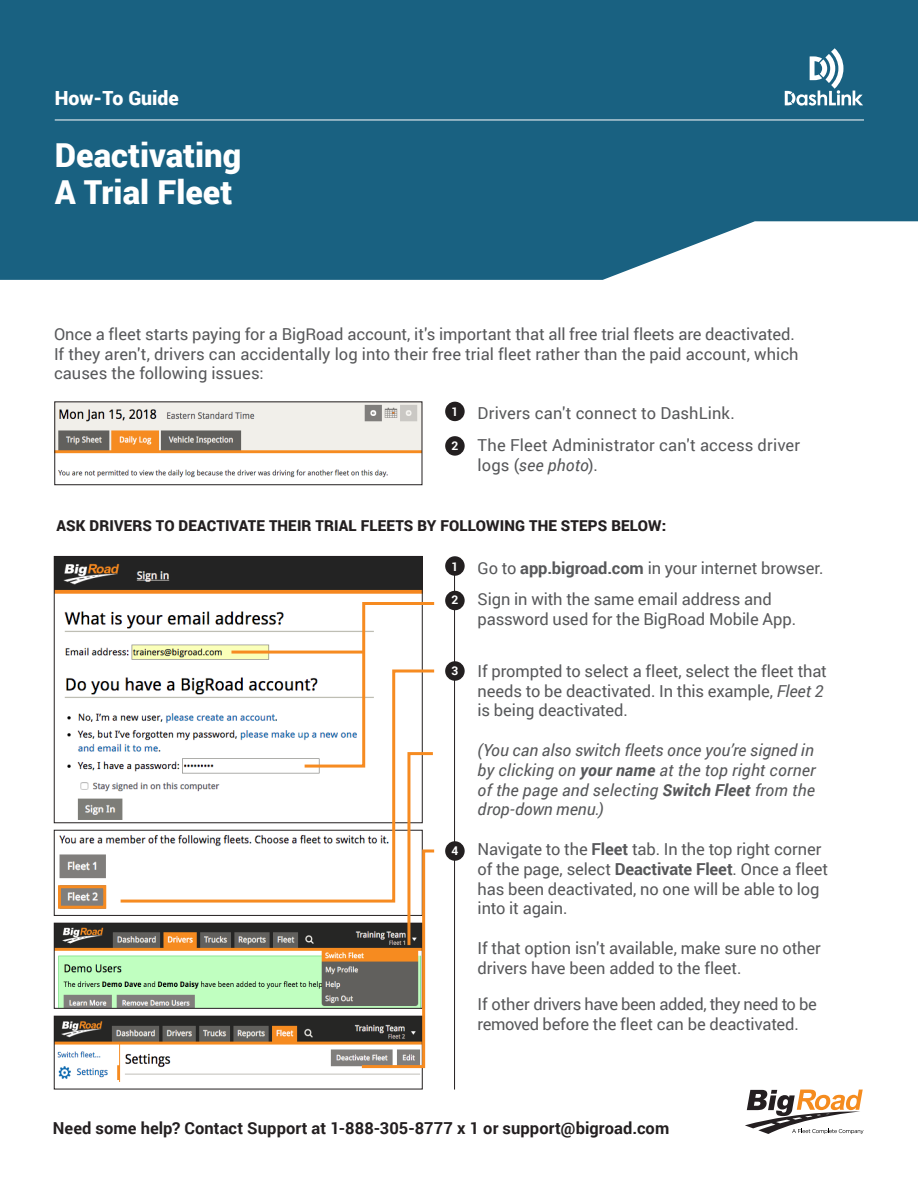
<style>
.page{position:relative;width:918px;height:1188px;background:#fff}
.page>*{position:absolute;margin:0;border:0;box-sizing:border-box;transform-origin:0 0}
.t1{font:900 33px "Roboto";color:#fff}
.t2{font:900 19.5px "Roboto";color:#fff}
.t3{font:16.5px/19.8px "Roboto";letter-spacing:-.005em;color:#57585a}
.t4{font:italic 16.5px/19.8px "Roboto";letter-spacing:.01em;color:#57585a;text-align:justify}
.t5{font:700 16.5px "Roboto";letter-spacing:.005em;color:#231f20}
.t6{font:900 15px "Roboto";letter-spacing:.01em;color:#231f20}
.t7{font:700 12px "Roboto";color:#fff}
.s1{font-style:normal}
.s2{font-weight:700}
.s3{font-style:italic}
</style>
<div class="page">
<svg style="left:745px;top:1090px;width:118px;height:44px"></svg>
<svg style="left:0;top:207px;width:918px;height:73px;fill:#196181"></svg>
<div style="left:0;top:0;width:918px;height:207px;background:#196181"></div>
<hr style="left:55px;top:120px;width:809px;height:1px;background:#fff">
<svg style="left:785px;top:48px;width:78px;height:58px"></svg>
<hr style="left:454px;top:560px;width:1px;height:530px;background:#231f20">
<div style="left:445px;top:556px;width:20px;height:20px;background:#231f20;border-radius:50%"></div>
<div style="left:445px;top:661px;width:20px;height:20px;background:#231f20;border-radius:50%"></div>
<div style="left:445px;top:841px;width:20px;height:20px;background:#231f20;border-radius:50%"></div>
<img style="left:56px;top:558px;width:364px;height:262px">
<img style="left:59px;top:835px;width:59px;height:74px">
<div style="left:54px;top:830px;width:368px;height:86px;border:1px solid #231f20"></div>
<div style="left:445px;top:591px;width:20px;height:19px;background:#231f20;border-radius:50%"></div>
<hr style="left:231px;top:651px;width:132px;height:3px;background:#f68b21">
<img style="left:57px;top:404px;width:363px;height:74px">
<div style="left:55px;top:402px;width:367px;height:83px;border:1px solid #231f20"></div>
<div style="left:58px;top:885px;width:48px;height:24px;border:3px solid #f68b21"></div>
<div style="left:445px;top:402px;width:20px;height:19px;background:#231f20;border-radius:50%"></div>
<div style="left:445px;top:436px;width:20px;height:20px;background:#231f20;border-radius:50%"></div>
<img style="left:56px;top:925px;width:246px;height:82px">
<div style="left:54px;top:923px;width:368px;height:86px;border:1px solid #231f20"></div>
<img style="left:56px;top:1018px;width:364px;height:63px">
<div style="left:54px;top:1016px;width:368px;height:73px;border:1px solid #231f20"></div>
<svg style="left:118px;top:668px;width:184px;height:235px"></svg>
<svg style="left:302px;top:601px;width:133px;height:469px"></svg>
<p class="t2" style="left:55px;top:84px;width:126px">How-To Guide</p>
<p class="t1" style="left:55px;top:132px;width:188px">Deactivating</p>
<p class="t1" style="left:55px;top:169px;width:179px">A Trial Fleet</p>
<p class="t3" style="left:54px;top:323px;width:746px">Once a fleet starts paying for a BigRoad account, it's important that all free trial fleets are deactivated.<br>If they aren't, drivers can accidentally log into their free trial fleet rather than the paid account, which causes the following issues:</p>
<p class="t7" style="left:451px;top:403px;width:8px">1</p>
<p class="t7" style="left:451px;top:437px;width:8px">2</p>
<p class="t3" style="left:478px;top:397px;width:324px;line-height:31.8px">Drivers can't connect to DashLink.<br>The Fleet Administrator can't access driver</p>
<p class="t4" style="left:478px;top:454px;width:122px"><span class="s1">logs (</span>see photo<span class="s1">).</span></p>
<p class="t6" style="left:56px;top:515px;width:611px">ASK DRIVERS TO DEACTIVATE THEIR TRIAL FLEETS BY FOLLOWING THE STEPS BELOW:</p>
<p class="t7" style="left:451px;top:558px;width:8px">1</p>
<p class="t3" style="left:478px;top:557px;width:347px">Go to <span class="s2">app.bigroad.com</span> in your internet browser.</p>
<p class="t3" style="left:478px;top:589px;width:320px">Sign in with the same email address and password used for the BigRoad Mobile App.</p>
<p class="t3" style="left:478px;top:660px;width:351px">If prompted to select a fleet, select the fleet that needs to be deactivated. In this example, <span class="s3">Fleet 2 </span>is being deactivated.</p>
<p class="t4" style="left:478px;top:740px;width:340px">(You can also switch fleets once you’re signed in by clicking on <span class="s2">your name</span> at the top right corner of the page and selecting <span class="s2">Switch Fleet</span> from the drop-down menu.)</p>
<p class="t3" style="left:478px;top:839px;width:352px">Navigate to the <span class="s2">Fleet</span> tab. In the top right corner of the page, select <span class="s2">Deactivate Fleet</span>. Once a fleet has been deactivated, no one will be able to log into it again.</p>
<p class="t3" style="left:478px;top:938px;width:345px">If that option isn't available, make sure no other drivers have been added to the fleet.</p>
<p class="t3" style="left:478px;top:994px;width:341px">If other drivers have been added, they need to be removed before the fleet can be deactivated.</p>
<p class="t7" style="left:451px;top:592px;width:8px">2</p>
<p class="t7" style="left:451px;top:662px;width:8px">3</p>
<p class="t7" style="left:451px;top:842px;width:8px">4</p>
<p class="t5" style="left:53px;top:1116px;width:618px">Need some help? Contact Support at 1-888-305-8777 x 1 or support@bigroad.com</p>
</div>
